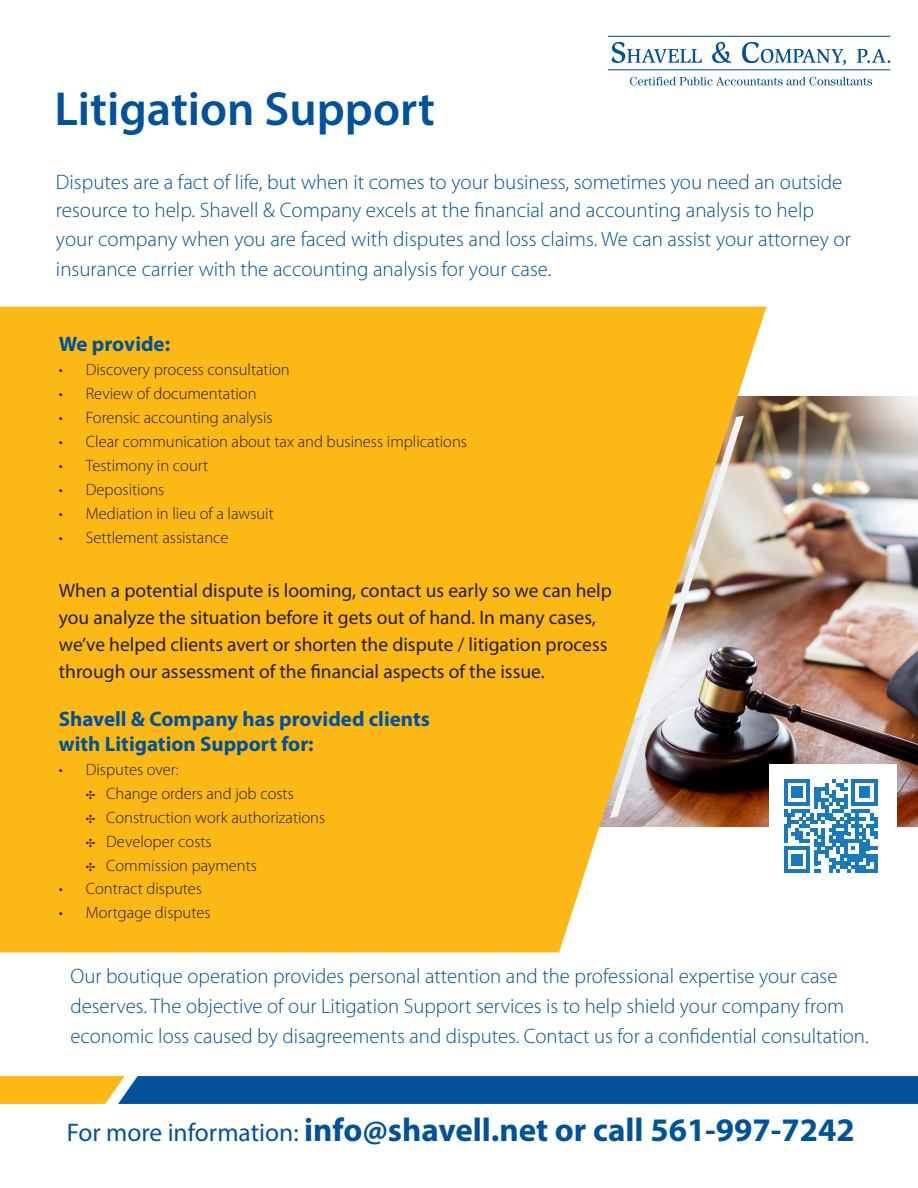
<style>
.page{position:relative;width:918px;height:1188px;background:#fff}
.page>*{position:absolute;margin:0;border:0;box-sizing:border-box;transform-origin:0 0}
.t1{font:600 48px "Myriad Pro";color:#01529b}
.t2{font:700 33px "Myriad Pro";color:#01529b}
.title_2{font:300 21px/29px "Myriad Pro";color:#01529b}
.title_2-2{font:700 21px "Myriad Pro";color:#01529b}
.title_2-3{font:19.5px/27px "Myriad Pro";color:#231f20}
.title_2-4{font:300 16.5px "Myriad Pro";color:#231f20}
.s1{font-weight:400;font-size:25.5px}
</style>
<div class="page">
<img style="left:766px;top:397px;width:152px;height:429px">
<svg style="left:612px;top:42px;width:90px;height:21px"></svg>
<svg style="left:712px;top:42px;width:20px;height:21px"></svg>
<svg style="left:742px;top:42px;width:104px;height:23px"></svg>
<svg style="left:857px;top:49px;width:33px;height:14px"></svg>
<hr style="left:608px;top:69px;width:282px;height:1px;background:#004684">
<hr style="left:608px;top:36px;width:282px;height:1px;background:#004684">
<svg style="left:630px;top:77px;width:242px;height:8px"></svg>
<svg style="left:0;top:1076px;width:918px;height:28px;background:#25628b"></svg>
<svg style="left:0;top:307px;width:766px;height:645px;background:#f9ba22"></svg>
<img style="left:610px;top:416px;width:134px;height:402px">
<div style="left:770px;top:764px;width:127px;height:124px;background:#fff"></div>
<svg style="left:784px;top:779px;width:93px;height:94px"></svg>
<svg style="left:86px;top:791px;width:9px;height:8px"></svg>
<svg style="left:86px;top:815px;width:9px;height:8px"></svg>
<svg style="left:86px;top:839px;width:9px;height:8px"></svg>
<svg style="left:86px;top:863px;width:9px;height:8px"></svg>
<p class="t1" style="left:54px;top:78px;width:382px">Litigation Support</p>
<p class="title_2" style="left:56px;top:168px;width:796px">Disputes are a fact of life, but when it comes to your business, sometimes you need an outside resource to help. Shavell &amp; Company excels at the financial and accounting analysis to help your company when you are faced with disputes and loss claims. We can assist your attorney or insurance carrier with the accounting analysis for your case.</p>
<p class="title_2-2" style="left:59px;top:330px;width:113px">We provide:</p>
<p class="title_2-4" style="left:59px;top:360px;width:232px">• Discovery process consultation</p>
<p class="title_2-4" style="left:59px;top:384px;width:199px">• Review of documentation</p>
<p class="title_2-4" style="left:59px;top:408px;width:215px">• Forensic accounting analysis</p>
<p class="title_2-4" style="left:59px;top:432px;width:410px">• Clear communication about tax and business implications</p>
<p class="title_2-4" style="left:59px;top:456px;width:151px">• Testimony in court</p>
<p class="title_2-4" style="left:59px;top:480px;width:107px">• Depositions</p>
<p class="title_2-4" style="left:59px;top:504px;width:216px">• Mediation in lieu of a lawsuit</p>
<p class="title_2-4" style="left:59px;top:528px;width:171px">• Settlement assistance</p>
<p class="title_2-3" style="left:59px;top:576px;width:555px">When a potential dispute is looming, contact us early so we can help you analyze the situation before it gets out of hand. In many cases, we’ve helped clients avert or shorten the dispute / litigation process through our assessment of the financial aspects of the issue.</p>
<p class="title_2-2" style="left:59px;top:705px;width:373px">Shavell &amp; Company has provided clients</p>
<p class="title_2-2" style="left:59px;top:730px;width:256px">with Litigation Support for:</p>
<p class="title_2-4" style="left:59px;top:761px;width:121px">• Disputes over:</p>
<p class="title_2-4" style="left:106px;top:785px;width:189px">Change orders and job costs</p>
<p class="title_2-4" style="left:106px;top:809px;width:221px">Construction work authorizations</p>
<p class="title_2-4" style="left:106px;top:833px;width:107px">Developer costs</p>
<p class="title_2-4" style="left:106px;top:857px;width:152px">Commission payments</p>
<p class="title_2-4" style="left:59px;top:879px;width:145px">• Contract disputes</p>
<p class="title_2-4" style="left:59px;top:903px;width:153px">• Mortgage disputes</p>
<p class="title_2" style="left:71px;top:961px;width:800px;line-height:30px">Our boutique operation provides personal attention and the professional expertise your case deserves. The objective of our Litigation Support services is to help shield your company from economic loss caused by disagreements and disputes. Contact us for a confidential consultation.</p>
<p class="t2" style="left:67px;top:1108px;width:790px"><span class="s1">For more information:</span> info@shavell.net or call 561-997-7242</p>
</div>
